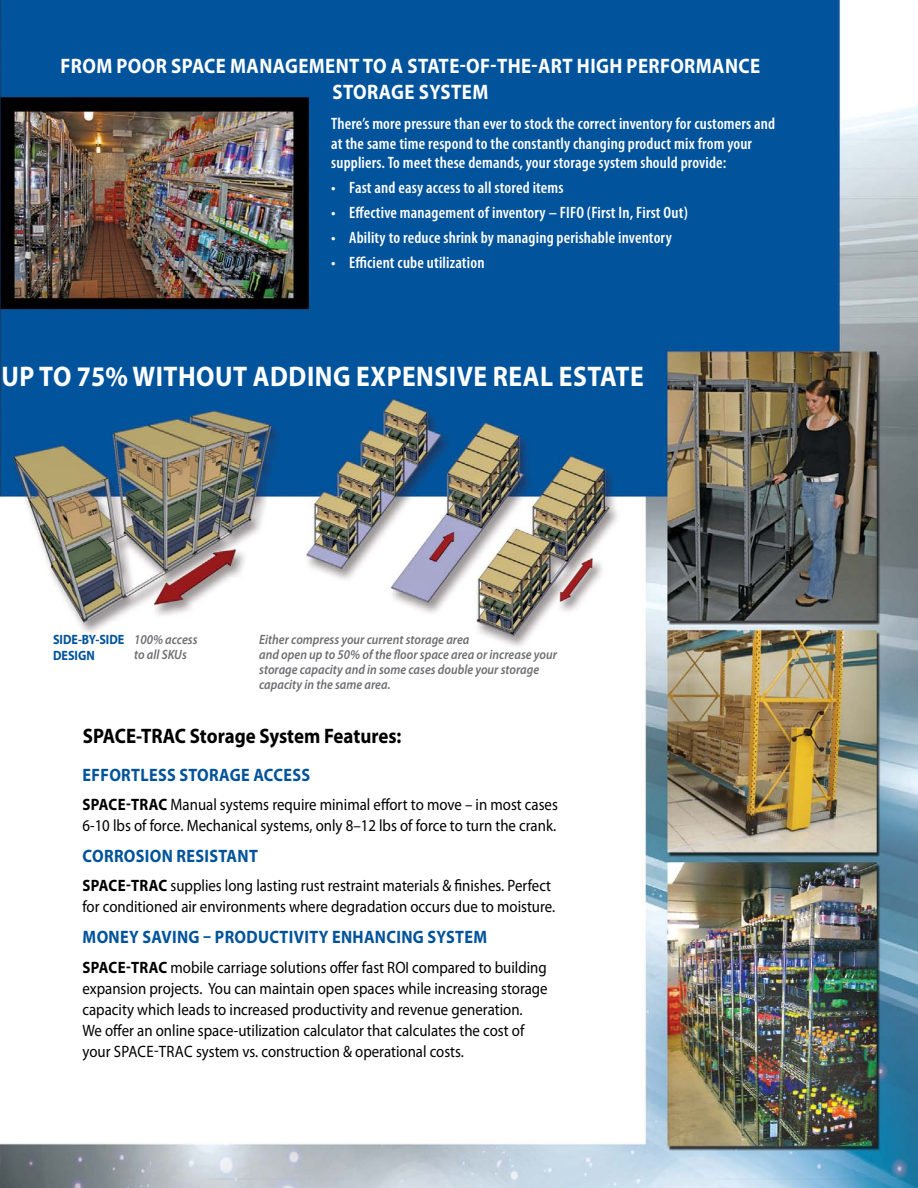
<style>
.page{position:relative;width:918px;height:1188px;background:#fff}
.page>*{position:absolute;margin:0;border:0;box-sizing:border-box;transform-origin:0 0}
.t1{font:700 28.5px "Myriad Pro";letter-spacing:.02em;color:#fff;scale:.9 1}
.t2{font:700 21px "Myriad Pro";letter-spacing:.02em;color:#fff;scale:.9 1}
.t3{font:700 21px "Myriad Pro";color:#000;scale:.9 1}
.t4{font:700 18px "Myriad Pro";letter-spacing:.02em;color:#00539b;scale:.9 1}
.t5{font:16.5px/21px "Myriad Pro";color:#000;text-align:right;scale:.9 1}
.t6{font:600 condensed 16.5px/19.5px "Myriad Pro";letter-spacing:.01em;color:#fff}
.t7{font:700 16.5px "Myriad Pro";letter-spacing:.02em;color:#000;scale:.9 1}
.t8{font:italic 600 13.5px/15px "Myriad Pro";color:#6d6e71;scale:.9 1}
.t9{font:700 13.5px/16.5px "Myriad Pro";color:#00539b;scale:.9 1}
</style>
<div class="page">
<img style="left:0;top:0;width:918px;height:1188px">
<p class="t2" style="left:61px;top:55px;width:77px">FROM POOR</p>
<p class="t2" style="left:171px;top:55px;width:13px">SPACE</p>
<p class="t2" style="left:230px;top:55px;width:33px">MANAGE</p>
<p class="t2" style="left:309px;top:55px;width:32px">MENT</p>
<p class="t2" style="left:363px;top:55px;width:62px">TO ASTATE</p>
<p class="t2" style="left:460px;top:55px;width:101px">-OF-THE-ART</p>
<p class="t2" style="left:577px;top:55px;width:165px">HIG H PERFORMANCE</p>
<p class="t2" style="left:332px;top:80px;width:14px">STORAGE</p>
<p class="t2" style="left:419px;top:80px;width:79px">SYSTE M</p>
<p class="t6" style="left:331px;top:114px;width:446px">There’s more pressure than ever to stock the correct inventory for customers and at the same time respond to the constantly changing product mix from your suppliers. To meet these demands, your storage system should provide:</p>
<p class="t6" style="left:331px;top:178px;width:234px">• Fast and easy access to all stored items</p>
<p class="t6" style="left:331px;top:203px;width:358px">• Effective management of inventory – FIFO (First In, First Out)</p>
<p class="t6" style="left:331px;top:228px;width:342px">• Ability to reduce shrink by managing perishable inventory</p>
<p class="t6" style="left:331px;top:253px;width:155px">• Efficient cube utilization</p>
<h1 class="t1" style="left:2px;top:360px;width:236px">UP TO 75% WITHOUT</h1>
<h1 class="t1" style="left:253px;top:360px;width:19px">ADDING</h1>
<h1 class="t1" style="left:356px;top:360px;width:50px">EXPENSI</h1>
<h1 class="t1" style="left:457px;top:360px;width:58px">VE REAL</h1>
<h1 class="t1" style="left:559px;top:360px;width:17px">ESTATE</h1>
<p class="t9" style="left:53px;top:631px;width:81px">SIDE-BY-SIDE<br>DESIGN</p>
<p class="t8" style="left:134px;top:631px;width:72px">100% access to all SKUs</p>
<p class="t8" style="left:259px;top:631px;width:332px">Either compress your current storage area<br>and open up to 50% of the floor space area or increase your storage capacity and in some cases double your storage capacity in the same area.</p>
<p class="t3" style="left:83px;top:724px;width:356px">SPACE-TRAC STORAGE SYSTEM FEATURES:</p>
<p class="t4" style="left:83px;top:764px;width:42px">EFFORTLESS</p>
<p class="t4" style="left:179px;top:764px;width:12px">STORAGE</p>
<p class="t4" style="left:253px;top:764px;width:12px">ACCESS</p>
<p class="t7" style="left:83px;top:795px;width:20px">SPACE</p>
<p class="t7" style="left:126px;top:795px;width:26px">-TRAC</p>
<p class="t5" style="left:82px;top:794px;width:530px">Manual systems require minimal effort to move – in most cases<br>6-10 lbs of force. Mechanical systems, only 8–12 lbs of force to turn the crank.</p>
<p class="t4" style="left:83px;top:846px;width:23px">CORROSION</p>
<p class="t4" style="left:177px;top:846px;width:22px">RESISTANT</p>
<p class="t7" style="left:83px;top:876px;width:20px">SPACE</p>
<p class="t7" style="left:126px;top:876px;width:26px">-TRAC</p>
<p class="t5" style="left:82px;top:875px;width:527px">supplies long lasting rust restraint materials &amp; finishes. Perfect<br>for conditioned air environments where degradation occurs due to moisture.</p>
<p class="t4" style="left:83px;top:927px;width:14px">MONE</p>
<p class="t4" style="left:129px;top:927px;width:59px">Y SAVING</p>
<p class="t4" style="left:203px;top:927px;width:25px">– PRODUCTI</p>
<p class="t4" style="left:294px;top:927px;width:90px">VITY EN HANCING</p>
<p class="t4" style="left:428px;top:927px;width:68px">SYSTE M</p>
<p class="t7" style="left:83px;top:958px;width:20px">SPACE</p>
<p class="t7" style="left:126px;top:958px;width:26px">-TRAC</p>
<p class="t5" style="left:82px;top:956px;width:518px;text-align:left;text-indent:88px">mobile carriage solutions offer fast ROI compared to building expansion projects. You can maintain open spaces while increasing storage capacity which leads to increased productivity and revenue generation.<br>We offer an online space-utilization calculator that calculates the cost of your Space</p>
<p class="t5" style="left:154px;top:1040px;width:22px">-Trac</p>
<p class="t5" style="left:196px;top:1040px;width:299px">system vs. construction &amp; operational costs.</p>
</div>
